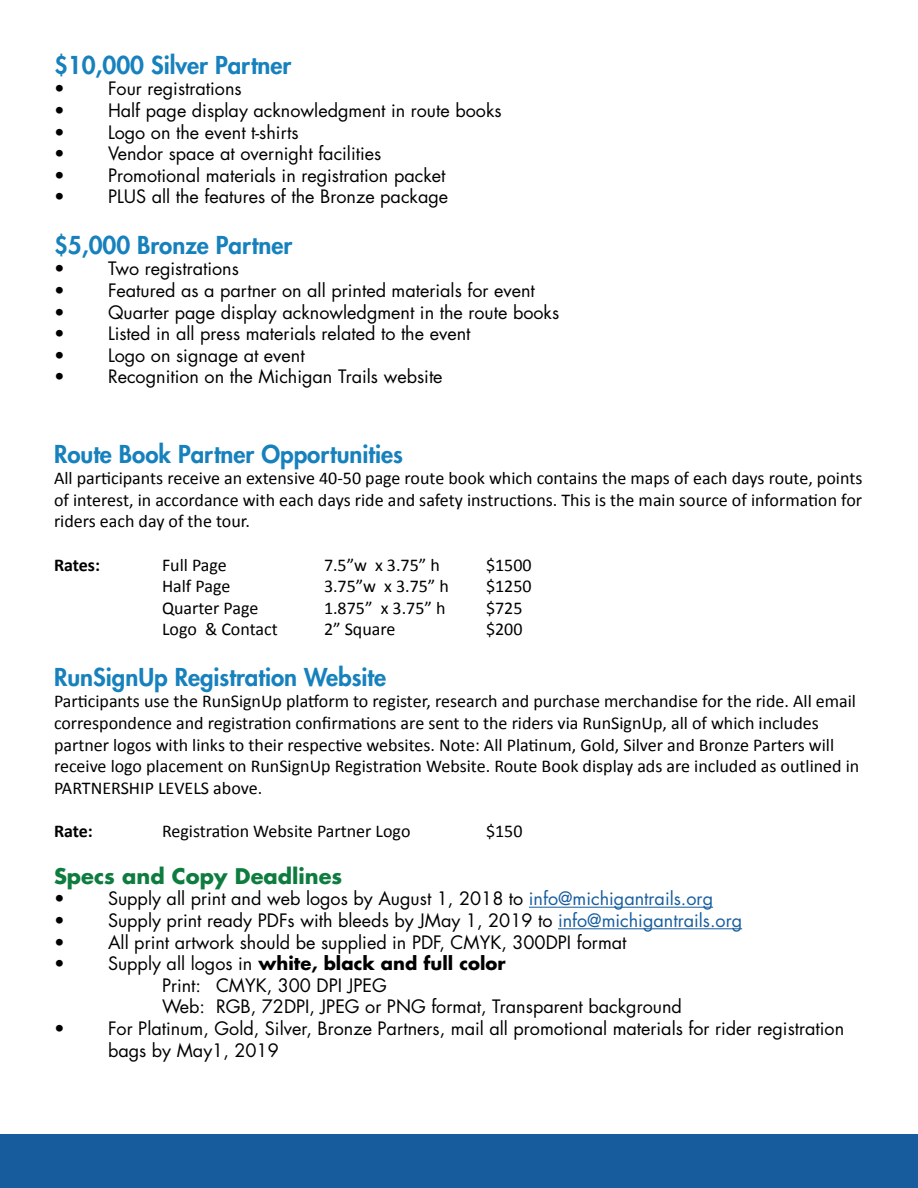
<style>
.page{position:relative;width:918px;height:1188px;background:#fff}
.page>*{position:absolute;margin:0;border:0;box-sizing:border-box;transform-origin:0 0}
.Header_2{font:800 24px "Futura Std";color:#1781bd}
.Header_3{font:700 21px "Futura Std";color:#0e7c3f}
.t1{font:18px/21.6px "Futura Std";color:#000}
.Body_Text{font:18px/21.6px "Calibri";color:#000}
.Body_Text-2{font:700 18px "Calibri";letter-spacing:-.01em;color:#000}
.s1{color:#175d9e}
.s2{font-weight:700}
</style>
<div class="page">
<hr style="left:529px;top:907px;width:184px;height:1px;background:#175d9e">
<hr style="left:558px;top:928px;width:184px;height:1px;background:#175d9e">
<div style="left:0;top:1134px;width:918px;height:54px;background:#175d9e"></div>
<p class="Header_2" style="left:54px;top:50px;width:239px">$10,000 Silver Partner</p>
<p class="t1" style="left:54px;top:78px;width:12px">•</p>
<p class="t1" style="left:108px;top:78px;width:135px">Four registrations</p>
<p class="t1" style="left:54px;top:100px;width:12px">•</p>
<p class="t1" style="left:108px;top:100px;width:395px">Half page display acknowledgment in route books</p>
<p class="t1" style="left:54px;top:121px;width:12px">•</p>
<p class="t1" style="left:108px;top:121px;width:192px">Logo on the event t-shirts</p>
<p class="t1" style="left:54px;top:143px;width:12px">•</p>
<p class="t1" style="left:108px;top:143px;width:275px">Vendor space at overnight facilities</p>
<p class="t1" style="left:54px;top:165px;width:12px">•</p>
<p class="t1" style="left:108px;top:165px;width:339px">Promotional materials in registration packet</p>
<p class="t1" style="left:54px;top:186px;width:12px">•</p>
<p class="t1" style="left:108px;top:186px;width:342px">PLUS all the features of the Bronze package</p>
<p class="Header_2" style="left:54px;top:230px;width:240px">$5,000 Bronze Partner</p>
<p class="t1" style="left:54px;top:258px;width:12px">•</p>
<p class="t1" style="left:108px;top:258px;width:133px">Two registrations</p>
<p class="t1" style="left:54px;top:280px;width:12px">•</p>
<p class="t1" style="left:108px;top:280px;width:428px">Featured as a partner on all printed materials for event</p>
<p class="t1" style="left:54px;top:301px;width:12px">•</p>
<p class="t1" style="left:108px;top:301px;width:453px">Quarter page display acknowledgment in the route books</p>
<p class="t1" style="left:54px;top:323px;width:12px">•</p>
<p class="t1" style="left:108px;top:323px;width:364px">Listed in all press materials related to the event</p>
<p class="t1" style="left:54px;top:345px;width:12px">•</p>
<p class="t1" style="left:108px;top:345px;width:198px">Logo on signage at event</p>
<p class="t1" style="left:54px;top:366px;width:12px">•</p>
<p class="t1" style="left:108px;top:366px;width:336px">Recognition on the Michigan Trails website</p>
<p class="Header_2" style="left:54px;top:439px;width:351px">Route Book Partner Opportunities</p>
<p class="Body_Text" style="left:54px;top:467px;width:810px;text-align:justify">All participants receive an extensive 40-50 page route book which contains the maps of each days route, points of interest, in accordance with each days ride and safety instructions. This is the main source of information for riders each day of the tour.</p>
<p class="Body_Text-2" style="left:54px;top:553px;width:48px">Rates:</p>
<p class="Body_Text" style="left:162px;top:554px;width:66px">Full Page</p>
<p class="Body_Text" style="left:324px;top:554px;width:117px">7.5”w x 3.75” h</p>
<p class="Body_Text" style="left:486px;top:554px;width:47px">$1500</p>
<p class="Body_Text" style="left:162px;top:575px;width:70px">Half Page</p>
<p class="Body_Text" style="left:324px;top:575px;width:127px">3.75”w x 3.75” h</p>
<p class="Body_Text" style="left:486px;top:575px;width:47px">$1250</p>
<p class="Body_Text" style="left:162px;top:597px;width:98px">Quarter Page</p>
<p class="Body_Text" style="left:324px;top:597px;width:123px">1.875” x 3.75” h</p>
<p class="Body_Text" style="left:486px;top:597px;width:38px">$725</p>
<p class="Body_Text" style="left:162px;top:619px;width:117px">Logo &amp; Contact</p>
<p class="Body_Text" style="left:324px;top:619px;width:73px">2” Square</p>
<p class="Body_Text" style="left:486px;top:619px;width:38px">$200</p>
<p class="Header_2" style="left:54px;top:662px;width:334px">RunSignUp Registration Website</p>
<p class="Body_Text" style="left:54px;top:691px;width:804px">Participants use the RunSignUp platform to register, research and purchase merchandise for the ride. All email correspondence and registration confirmations are sent to the riders via RunSignUp, all of which includes</p>
<p class="Body_Text" style="left:54px;top:734px;width:807px">partner logos with links to their respective websites. Note: All Platinum, Gold, Silver and Bronze Parters will receive logo placement on RunSignUp Registration Website. Route Book display ads are included as outlined in<br>PARTNERSHIP LEVELS above.</p>
<p class="Body_Text-2" style="left:54px;top:820px;width:40px">Rate:</p>
<p class="Body_Text" style="left:162px;top:820px;width:250px">Registration Website Partner Logo</p>
<p class="Body_Text" style="left:486px;top:820px;width:38px">$150</p>
<p class="Header_3" style="left:54px;top:862px;width:290px">Specs and Copy Deadlines</p>
<p class="t1" style="left:54px;top:888px;width:12px">•</p>
<p class="t1" style="left:108px;top:888px;width:607px">Supply all print and web logos by August 1, 2018 to <span class="s1">info@michigantrails.org</span></p>
<p class="t1" style="left:54px;top:910px;width:12px">•</p>
<p class="t1" style="left:108px;top:910px;width:636px">Supply print ready PDFs with bleeds by JMay 1, 2019 to <span class="s1">info@michigantrails.org</span></p>
<p class="t1" style="left:54px;top:931px;width:12px">•</p>
<p class="t1" style="left:108px;top:931px;width:520px">All print artwork should be supplied in PDF, CMYK, 300DPI format</p>
<p class="t1" style="left:54px;top:953px;width:12px">•</p>
<p class="t1" style="left:162px;top:953px;width:522px;text-indent:-54px">Supply all logos in <span class="s2">white, black and full color<br></span>Print: CMYK, 300 DPI JPEG<br>Web: RGB, 72DPI, JPEG or PNG format, Transparent background</p>
<p class="t1" style="left:54px;top:1018px;width:12px">•</p>
<p class="t1" style="left:108px;top:1018px;width:738px">For Platinum, Gold, Silver, Bronze Partners, mail all promotional materials for rider registration bags by May1, 2019</p>
</div>
